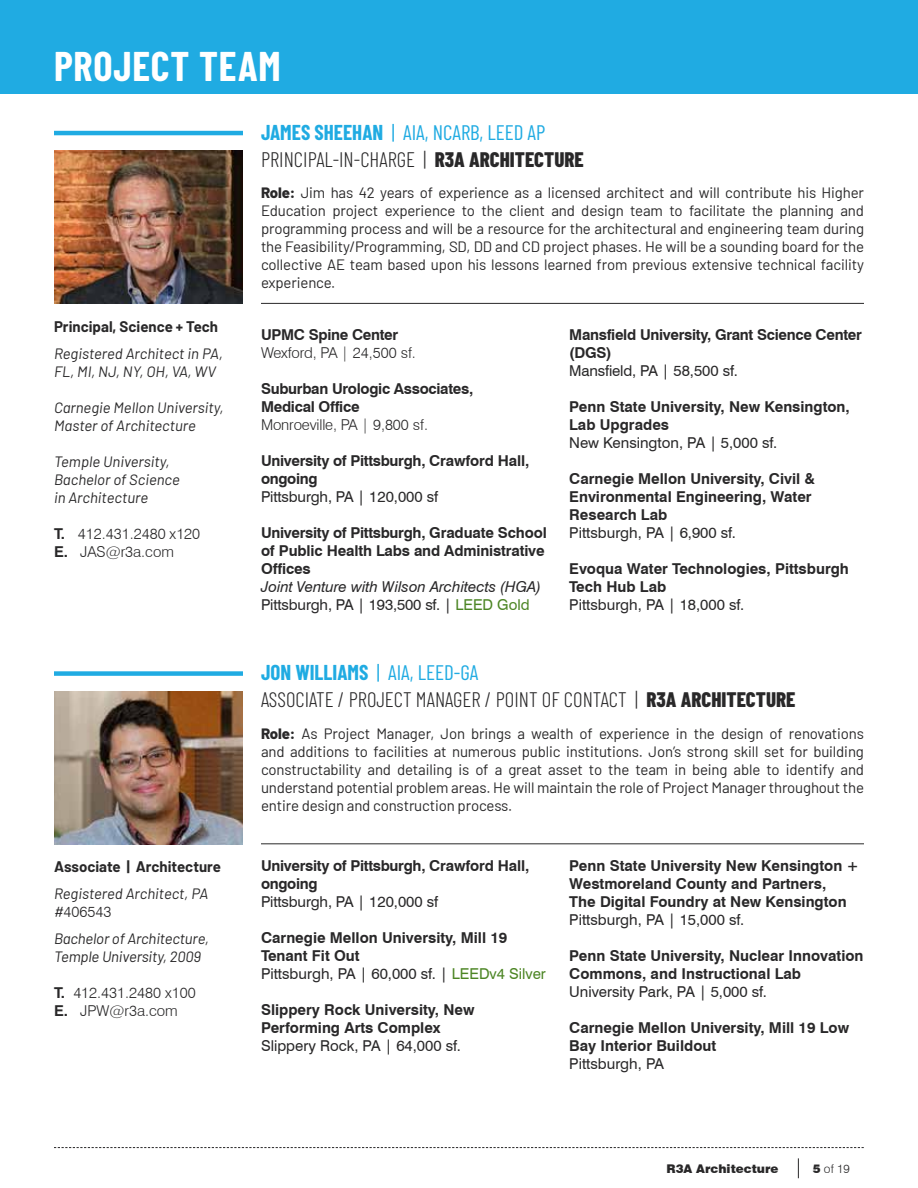
<style>
.page{position:relative;width:918px;height:1188px;background:#fff}
.page>*{position:absolute;margin:0;border:0;box-sizing:border-box;transform-origin:0 0}
.t1{font:700 40.5px "Barlow Condensed";letter-spacing:.02em;color:#fff}
.t2{font:300 21px/27px "Barlow Condensed";color:#292829}
.t3{font:15px/18px "Barlow";letter-spacing:-.01em;color:#292829;text-align:justify}
.t4{font:700 15px/18px "Swiss 721 BT";color:#292829}
.t5{font:15px "Swiss 721 BT";color:#292829}
.t6{font:italic 15px/18px "Barlow";color:#292829}
.t7{font:700 15px/18px "Swiss 721 BT";letter-spacing:-.02em;color:#292829}
.t8{font:300 15px/18px "Swiss 721 BT";color:#292829}
.t9{font:italic 15px/18px "Swiss 721 BT";color:#292829}
.t10{font:700 15px "Barlow";color:#292829}
.t11{font:900 12px "Swiss 721 BT";color:#292829}
.t12{font:300 12px "Swiss 721 BT";color:#292829}
.s1{font-weight:700}
.s2{font-family:"Barlow";font-weight:400;font-style:italic}
.s3{font-weight:700;color:#20abe2}
.s4{font-weight:400;color:#20abe2}
.s5{font-weight:800}
.s6{font-style:normal}
.s7{font-style:normal;color:#4c8524}
.s8{font-weight:400}
.s9{font-weight:400;color:#4c8524}
.s10{font-weight:900}
</style>
<div class="page">
<hr style="left:0;top:77px;width:1px;height:349px;background:#292829">
<div style="left:0;top:0;width:918px;height:94px;background:#20abe2"></div>
<hr style="left:54px;top:131px;width:189px;height:4px;background:#20abe2">
<img style="left:54px;top:150px;width:189px;height:153px">
<hr style="left:261px;top:303px;width:603px;height:1px;background:#292829">
<div style="left:54px;top:671px;width:189px;height:5px;background:#20abe2"></div>
<hr style="left:261px;top:843px;width:603px;height:1px;background:#292829">
<img style="left:54px;top:691px;width:189px;height:153px">
<svg style="left:54px;top:1147px;width:810px;height:1px"></svg>
<svg style="left:798px;top:1158px;width:1px;height:20px"></svg>
<h1 class="t1" style="left:54px;top:38px;width:228px">PROJECT TEAM</h1>
<p class="t10" style="left:54px;top:315px;width:166px">Principal, Science + Tech</p>
<p class="t6" style="left:54px;top:343px;width:170px">Registered Architect in PA,<br>FL, MI, NJ, NY, OH, VA, WV</p>
<p class="t6" style="left:54px;top:397px;width:171px">Carnegie Mellon University,<br>Master of Architecture</p>
<p class="t6" style="left:54px;top:451px;width:127px">Temple University,<br>Bachelor of Science in Architecture</p>
<p class="t8" style="left:54px;top:524px;width:148px"><span class="s1">T.</span> 412.431.2480 x120<br><span class="s1">E.</span> JAS@r3a.com</p>
<p class="t10" style="left:54px;top:856px;width:168px">Associate | Architecture</p>
<p class="t6" style="left:54px;top:883px;width:156px">Registered Architect, PA</p>
<p class="t8" style="left:54px;top:903px;width:59px"><span class="s2">#</span>406543</p>
<p class="t6" style="left:54px;top:928px;width:156px">Bachelor of Architecture,<br>Temple University, 2009</p>
<p class="t8" style="left:54px;top:984px;width:143px"><span class="s1">T.</span> 412.431.2480 x100<br><span class="s1">E.</span> JPW@r3a.com</p>
<h2 class="t2" style="left:261px;top:117px;width:324px"><span class="s3">JAMES SHEEHAN</span> <span class="s4">| AIA, NCARB, LEED AP<br></span>PRINCIPAL-IN-CHARGE | <span class="s5">R3A ARCHITECTURE</span></h2>
<p class="t3" style="left:261px;top:183px;width:605px"><span class="s5">Role:</span> Jim has 42 years of experience as a licensed architect and will contribute his Higher Education project experience to the client and design team to facilitate the planning and programming process and will be a resource for the architectural and engineering team during the Feasibility/Programming, SD, DD and CD project phases. He will be a sounding board for the collective AE team based upon his lessons learned from previous extensive technical facility experience.</p>
<p class="t7" style="left:261px;top:326px;width:139px">UPMC Spine Center</p>
<p class="t8" style="left:261px;top:344px;width:156px">Wexford, PA | 24,500 sf.</p>
<p class="t7" style="left:261px;top:380px;width:214px">Suburban Urologic Associates,<br>Medical Office</p>
<p class="t8" style="left:261px;top:416px;width:169px">Monroeville, PA | 9,800 sf.</p>
<p class="t7" style="left:261px;top:452px;width:270px">University of Pittsburgh, Crawford Hall, ongoing</p>
<p class="t5" style="left:261px;top:488px;width:179px">Pittsburgh, PA | 120,000 sf</p>
<p class="t4" style="left:261px;top:524px;width:287px">University of Pittsburgh, Graduate School of Public Health Labs and Administrative<br>Offices</p>
<p class="t9" style="left:261px;top:578px;width:282px">Joint Venture with Wilson Architects (HGA)<br><span class="s6">Pittsburgh, PA | 193,500 sf. |</span> <span class="s7">LEED Gold</span></p>
<p class="t7" style="left:569px;top:326px;width:294px">Mansfield University, Grant Science Center (DGS)</p>
<p class="t5" style="left:569px;top:362px;width:170px">Mansfield, PA | 58,500 sf.</p>
<p class="t4" style="left:569px;top:398px;width:282px">Penn State University, New Kensington,<br>Lab Upgrades</p>
<p class="t5" style="left:569px;top:434px;width:210px">New Kensington, PA | 5,000 sf.</p>
<p class="t4" style="left:569px;top:470px;width:247px">Carnegie Mellon University, Civil &amp;<br>Environmental Engineering, Water<br>Research Lab</p>
<p class="t5" style="left:569px;top:524px;width:168px">Pittsburgh, PA | 6,900 sf.</p>
<p class="t4" style="left:569px;top:560px;width:281px">Evoqua Water Technologies, Pittsburgh<br>Tech Hub Lab</p>
<p class="t5" style="left:569px;top:596px;width:177px">Pittsburgh, PA | 18,000 sf.</p>
<h2 class="t2" style="left:261px;top:658px;width:536px"><span class="s3">JON WILLIAMS</span> <span class="s4">| AIA, LEED-GA<br></span>ASSOCIATE / PROJECT MANAGER / POINT OF CONTACT | <span class="s5">R3A ARCHITECTURE</span></h2>
<p class="t3" style="left:261px;top:723px;width:605px"><span class="s5">Role:</span> As Project Manager, Jon brings a wealth of experience in the design of renovations and additions to facilities at numerous public institutions. Jon’s strong skill set for building constructability and detailing is of a great asset to the team in being able to identify and understand potential problem areas. He will maintain the role of Project Manager throughout the entire design and construction process.</p>
<p class="t7" style="left:261px;top:857px;width:270px">University of Pittsburgh, Crawford Hall, ongoing</p>
<p class="t5" style="left:261px;top:893px;width:179px">Pittsburgh, PA | 120,000 sf</p>
<p class="t4" style="left:261px;top:929px;width:286px">Carnegie Mellon University, Mill 19<br>Tenant Fit Out<br><span class="s8">Pittsburgh, PA | 60,000 sf. |</span> <span class="s9">LEEDv4 Silver</span></p>
<p class="t4" style="left:261px;top:1001px;width:215px">Slippery Rock University, New<br>Performing Arts Complex</p>
<p class="t5" style="left:261px;top:1037px;width:201px">Slippery Rock, PA | 64,000 sf.</p>
<p class="t4" style="left:569px;top:857px;width:291px">Penn State University New Kensington +<br>Westmoreland County and Partners,<br>The Digital Foundry at New Kensington</p>
<p class="t5" style="left:569px;top:911px;width:177px">Pittsburgh, PA | 15,000 sf.</p>
<p class="t4" style="left:569px;top:947px;width:296px">Penn State University, Nuclear Innovation<br>Commons, and Instructional Lab</p>
<p class="t5" style="left:569px;top:983px;width:199px">University Park, PA | 5,000 sf.</p>
<p class="t4" style="left:569px;top:1019px;width:281px">Carnegie Mellon University, Mill 19 Low<br>Bay Interior Buildout</p>
<p class="t5" style="left:569px;top:1055px;width:96px">Pittsburgh, PA</p>
<p class="t11" style="left:667px;top:1161px;width:113px">R3A Architecture</p>
<p class="t12" style="left:813px;top:1161px;width:38px"><span class="s10">5</span> of 19</p>
</div>
